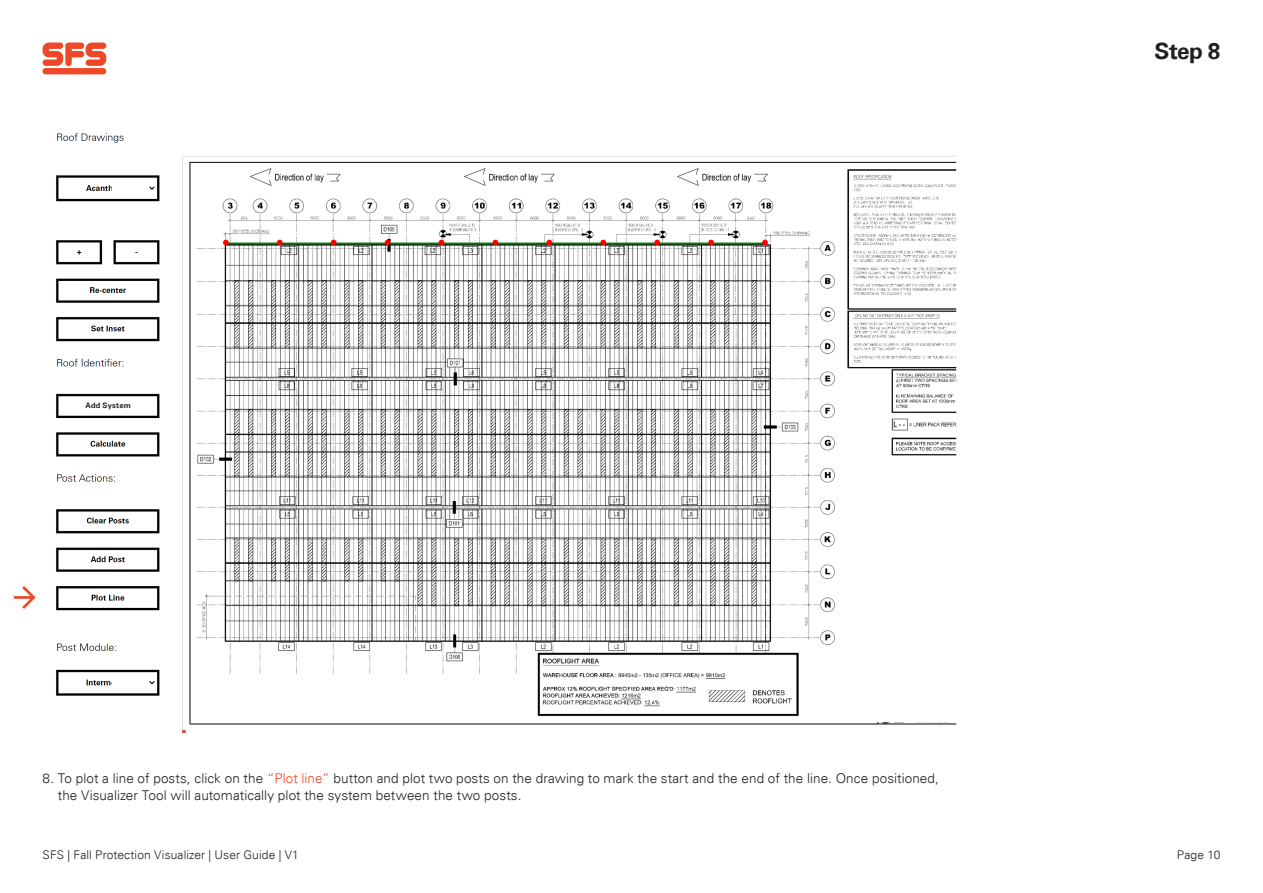
<style>
.page{position:relative;width:1263px;height:893px;background:#fff}
.page>*{position:absolute;margin:0;border:0;box-sizing:border-box;transform-origin:0 0}
.A4_Lead{font:700 22.5px "Univers";color:#231f20}
.A4_Body_text{font:300 13.5px/17px "Univers";letter-spacing:.005em;color:#231f20}
.t1{font:300 12px "Univers";letter-spacing:.01em;color:#231f20}
.A4_Body_text-2{font:700 7.5px "Univers";letter-spacing:.03em;color:#231f20}
.s1{color:#ef4828}
</style>
<div class="page">
<svg style="left:43px;top:43px;width:63px;height:23px"></svg>
<div style="left:42px;top:68px;width:64px;height:6px;background:#ef4828;border-radius:3px"></div>
<img style="left:56px;top:133px;width:901px;height:599px">
<svg style="left:14px;top:586px;width:22px;height:23px"></svg>
<div style="left:63px;top:401px;width:90px;height:8px;background:#fff"></div>
<div style="left:873px;top:526px;width:89px;height:196px;background:#fff"></div>
<p class="A4_Body_text-2" style="left:86px;top:401px;width:47px">Add System</p>
<p class="A4_Body_text" style="left:58px;top:769px;width:883px;text-indent:-15px">8. To plot a line of posts, click on the <span class="s1">“Plot line”</span> button and plot two posts on the drawing to mark the start and the end of the line. Once positioned, the Visualizer Tool will automatically plot the system between the two posts.</p>
<p class="A4_Lead" style="left:1154px;top:38px;width:67px">Step 8</p>
<p class="t1" style="left:43px;top:848px;width:258px">SFS | Fall Protection Visualizer | User Guide | V1</p>
<p class="t1" style="left:1177px;top:848px;width:45px">Page 10</p>
</div>
